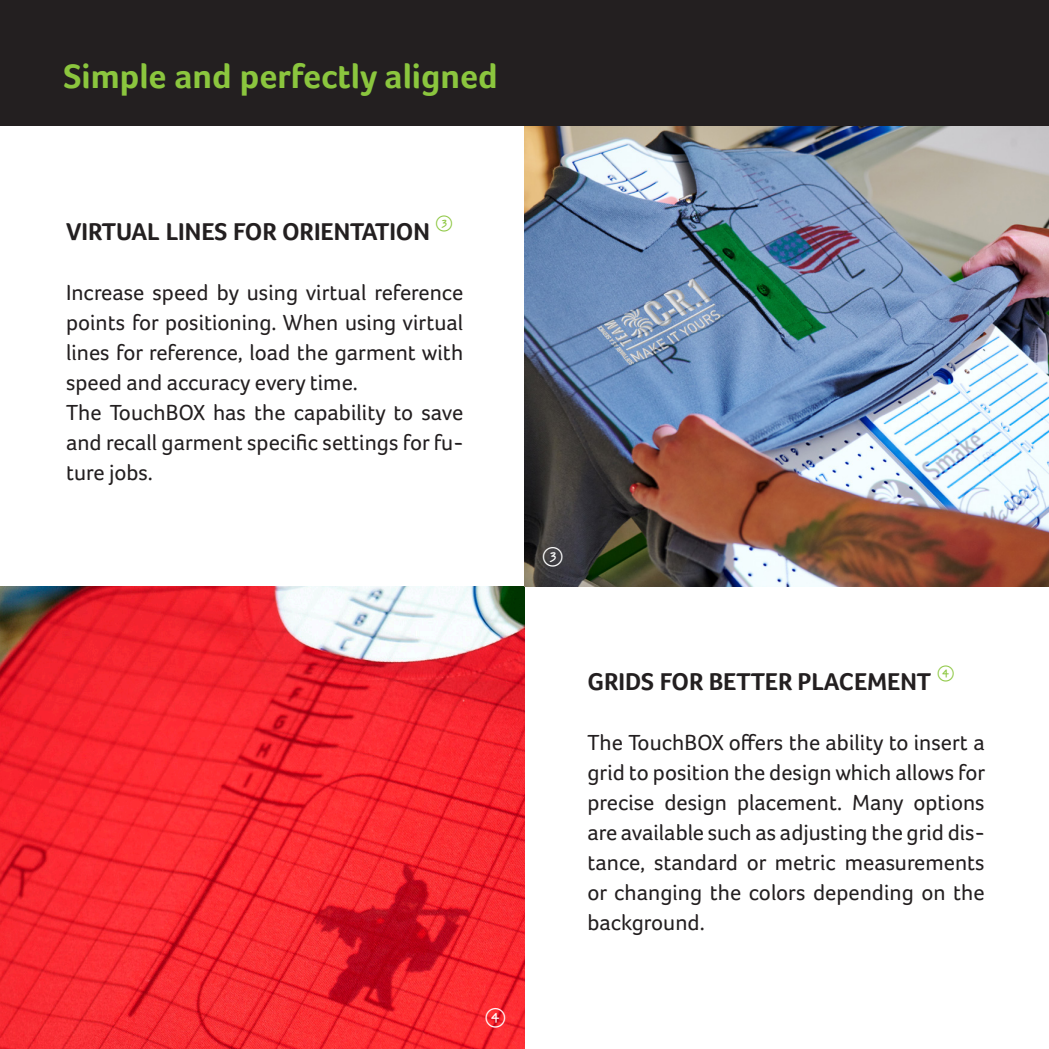
<style>
.page{position:relative;width:1049px;height:1049px;background:#fff}
.page>*{position:absolute;margin:0;border:0;box-sizing:border-box;transform-origin:0 0}
.t1{font:700 35px "Foco";color:#8bc63e}
.t2{font:700 25px "Foco";color:#231f20}
.t3{font:22.5px/30px "Foco";color:#231f20}
.t4{font:21.5px "Sm Icons Clean";color:#fff}
</style>
<div class="page">
<div style="left:0;top:0;width:1049px;height:125px;background:#231f20"></div>
<img style="left:0;top:586px;width:524px;height:463px">
<img style="left:524px;top:127px;width:525px;height:459px">
<h1 class="t1" style="left:63px;top:55px;width:436px">Simple and perfectly aligned</h1>
<p class="t2" style="left:66px;top:217px;width:388px">VIRTUAL LINES FOR ORIENTATION <sup>3</sup></p>
<p class="t3" style="left:66px;top:277px;width:399px">Increase speed by using virtual reference points for positioning. When using virtual lines for reference, load the garment with speed and accuracy every time.<br>The TouchBOX has the capability to save and recall garment specific settings for fu&shy;ture jobs.</p>
<p class="t4" style="left:542px;top:544px;width:24px">3</p>
<p class="t4" style="left:484px;top:1005px;width:24px">4</p>
<p class="t2" style="left:587px;top:667px;width:369px">GRIDS FOR BETTER PLACEMENT <sup>4</sup></p>
<p class="t3" style="left:587px;top:727px;width:399px;text-align:justify">The TouchBOX offers the ability to insert a grid to position the design which allows for precise design placement. Many options are available such as adjusting the grid dis&shy;tance, standard or metric measurements or changing the colors depending on the background.</p>
</div>
